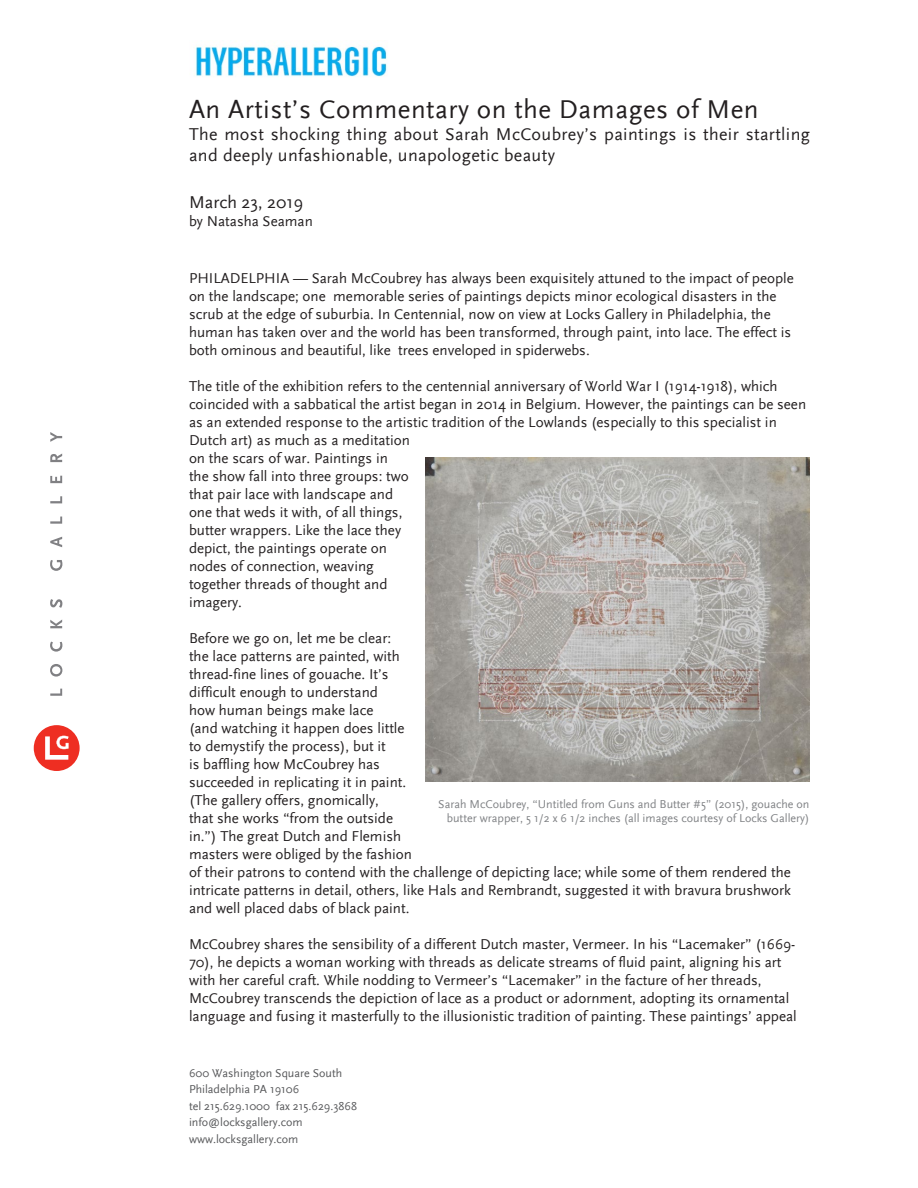
<style>
.page{position:relative;width:918px;height:1188px;background:#fff}
.page>*{position:absolute;margin:0;border:0;box-sizing:border-box;transform-origin:0 0}
.t1{font:27px "Scala Sans";letter-spacing:.02em;color:#231f20}
.t2{font:18px/21.6px "Scala Sans";letter-spacing:.02em;color:#231f20}
.t3{font:18px "Scala Sans";color:#231f20}
.t4{font:15px/18px "Scala Sans";color:#231f20}
.t5{font:12px/14.4px "Scala Sans";color:#808285;text-align:right}
.t6{font:12px/16.5px "Scala Sans";color:#57585a}
</style>
<div class="page">
<div style="left:34px;top:725px;width:46px;height:46px;background:#ee2e22;border-radius:50%"></div>
<svg style="left:45px;top:736px;width:24px;height:24px"></svg>
<svg style="left:50px;top:689px;width:12px;height:7px"></svg>
<svg style="left:50px;top:664px;width:12px;height:13px"></svg>
<svg style="left:50px;top:642px;width:12px;height:10px"></svg>
<svg style="left:50px;top:620px;width:12px;height:8px"></svg>
<svg style="left:50px;top:599px;width:12px;height:9px"></svg>
<svg style="left:50px;top:560px;width:12px;height:11px"></svg>
<svg style="left:50px;top:537px;width:12px;height:10px"></svg>
<svg style="left:50px;top:517px;width:12px;height:7px"></svg>
<svg style="left:50px;top:496px;width:12px;height:7px"></svg>
<svg style="left:50px;top:476px;width:12px;height:7px"></svg>
<svg style="left:50px;top:454px;width:12px;height:8px"></svg>
<svg style="left:50px;top:432px;width:12px;height:10px"></svg>
<img style="left:196px;top:46px;width:191px;height:31px">
<img style="left:426px;top:457px;width:384px;height:325px">
<p class="t1" style="left:189px;top:94px;width:571px">An Artist’s Commentary on the Damages of Men</p>
<p class="t2" style="left:189px;top:123px;width:623px">The most shocking thing about Sarah McCoubrey’s paintings is their startling and deeply unfashionable, unapologetic beauty</p>
<p class="t3" style="left:189px;top:192px;width:116px">March 23, 2019</p>
<p class="t4" style="left:189px;top:212px;width:125px">by Natasha Seaman</p>
<p class="t4" style="left:189px;top:269px;width:606px">PHILADELPHIA — Sarah McCoubrey has always been exquisitely attuned to the impact of people on the landscape; one memorable series of paintings depicts minor ecological disasters in the scrub at the edge of suburbia. In Centennial, now on view at Locks Gallery in Philadelphia, the human has taken over and the world has been transformed, through paint, into lace. The effect is both ominous and beautiful, like trees enveloped in spiderwebs.</p>
<p class="t4" style="left:189px;top:377px;width:619px">The title of the exhibition refers to the centennial anniversary of World War I (1914-1918), which coincided with a sabbatical the artist began in 2014 in Belgium. However, the paintings can be seen as an extended response to the artistic tradition of the Lowlands (especially to this specialist in Dutch art) as much as a meditation<br>on the scars of war. Paintings in<br>the show fall into three groups: two<br>that pair lace with landscape and<br>one that weds it with, of all things,<br>butter wrappers. Like the lace they<br>depict, the paintings operate on<br>nodes of connection, weaving<br>together threads of thought and<br>imagery.</p>
<p class="t4" style="left:189px;top:629px;width:603px">Before we go on, let me be clear:<br>the lace patterns are painted, with<br>thread-fine lines of gouache. It’s<br>difficult enough to understand<br>how human beings make lace<br>(and watching it happen does little<br>to demystify the process), but it<br>is baffling how McCoubrey has<br>succeeded in replicating it in paint.<br>(The gallery offers, gnomically,<br>that she works “from the outside<br>in.”) The great Dutch and Flemish<br>masters were obliged by the fashion<br>of their patrons to contend with the challenge of depicting lace; while some of them rendered the intricate patterns in detail, others, like Hals and Rembrandt, suggested it with bravura brushwork and well placed dabs of black paint.</p>
<p class="t4" style="left:189px;top:935px;width:609px">McCoubrey shares the sensibility of a different Dutch master, Vermeer. In his “Lacemaker” (1669- 70), he depicts a woman working with threads as delicate streams of fluid paint, aligning his art with her careful craft. While nodding to Vermeer’s “Lacemaker” in the facture of her threads, McCoubrey transcends the depiction of lace as a product or adornment, adopting its ornamental language and fusing it masterfully to the illusionistic tradition of painting. These paintings’ appeal</p>
<p class="t5" style="left:438px;top:797px;width:373px">Sarah McCoubrey, “Untitled from Guns and Butter #5” (2015), gouache on butter wrapper, 5 1/2 x 6 1/2 inches (all images courtesy of Locks Gallery)</p>
<p class="t6" style="left:189px;top:1065px;width:170px">600 Washington Square South<br>Philadelphia PA 19106<br>tel 215.629.1000 fax 215.629.3868 info@locksgallery.com www.locksgallery.com</p>
</div>
